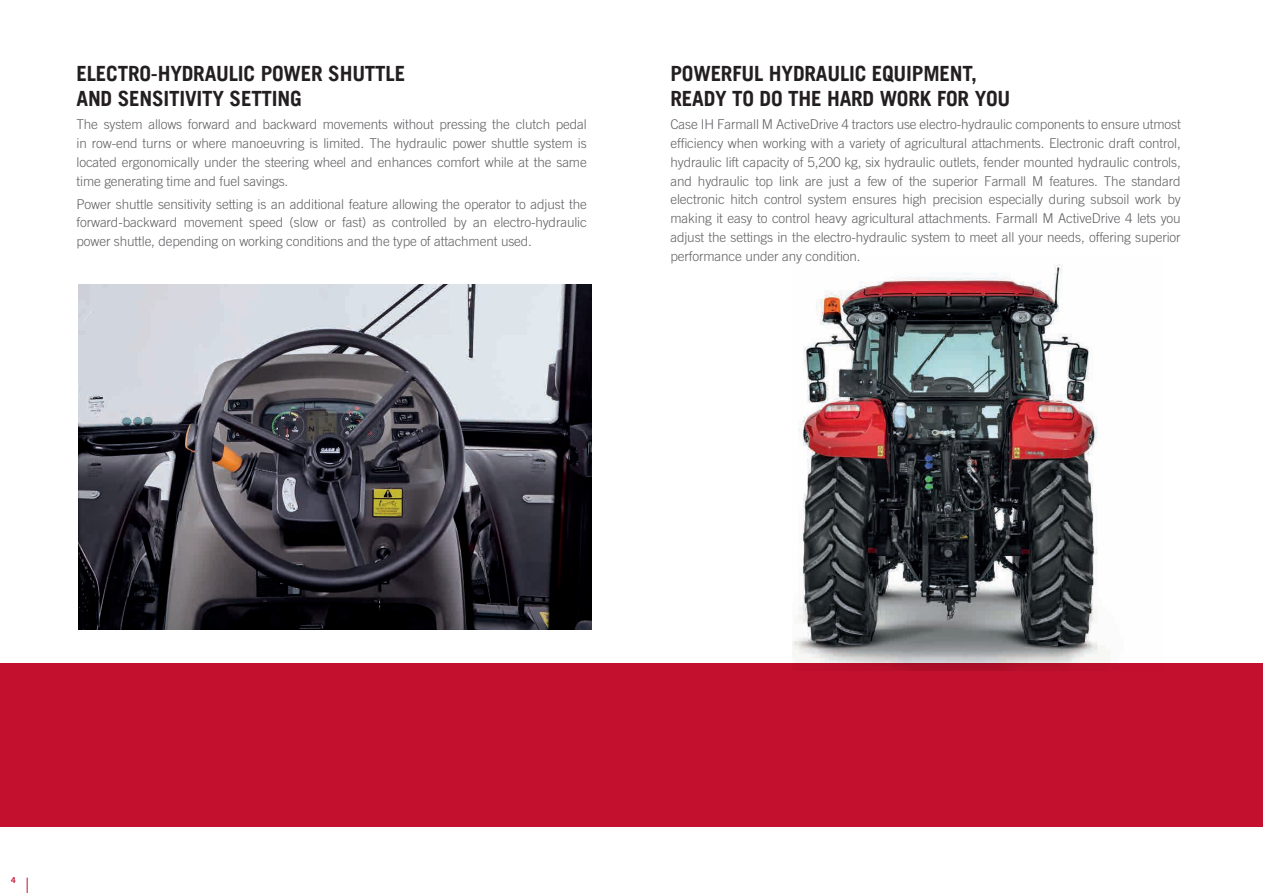
<style>
.page{position:relative;width:1263px;height:893px;background:#fff}
.page>*{position:absolute;margin:0;border:0;box-sizing:border-box;transform-origin:0 0}
.t1{font:700 21px/25.2px "Trade Gothic LT";letter-spacing:-.01em;color:#231f20}
.t2{font:300 13.5px/18.8px "Trade Gothic LT Std";letter-spacing:-.01em;color:#636366;text-align:justify}
.t3{font:700 8.25px "Trade Gothic LT";color:#c3102f}
</style>
<div class="page">
<svg style="left:27px;top:878px;width:1px;height:15px"></svg>
<img style="left:792px;top:264px;width:306px;height:399px">
<img style="left:79px;top:285px;width:512px;height:344px">
<div style="left:0;top:663px;width:1263px;height:164px;background:#c3102f"></div>
<h1 class="t1" style="left:77px;top:61px;width:330px">ELECTRO-HYDRAULIC POWER SHUTTLE<br>AND SENSITIVITY SETTING</h1>
<p class="t2" style="left:77px;top:115px;width:512px">The system allows forward and backward movements without pressing the clutch pedal in row-end turns or where manoeuvring is limited. The hydraulic power shuttle system is located ergonomically under the steering wheel and enhances comfort while at the same time generating time and fuel savings.</p>
<p class="t2" style="left:77px;top:194px;width:512px">Power shuttle sensitivity setting is an additional feature allowing the operator to adjust the forward-backward movement speed (slow or fast) as controlled by an electro-hydraulic power shuttle, depending on working conditions and the type of attachment used.</p>
<h1 class="t1" style="left:670px;top:61px;width:341px">POWERFUL HYDRAULIC EQUIPMENT,<br>READY TO DO THE HARD WORK FOR YOU</h1>
<p class="t2" style="left:670px;top:115px;width:512px">Case IH Farmall M ActiveDrive 4 tractors use electro-hydraulic components to ensure utmost efficiency when working with a variety of agricultural attachments. Electronic draft control, hydraulic lift capacity of 5,200 kg, six hydraulic outlets, fender mounted hydraulic controls, and hydraulic top link are just a few of the superior Farmall M features. The standard electronic hitch control system ensures high precision especially during subsoil work by making it easy to control heavy agricultural attachments. Farmall M ActiveDrive 4 lets you adjust the settings in the electro-hydraulic system to meet all your needs, offering superior performance under any condition.</p>
<p class="t3" style="left:11px;top:875px;width:6px">4</p>
</div>
